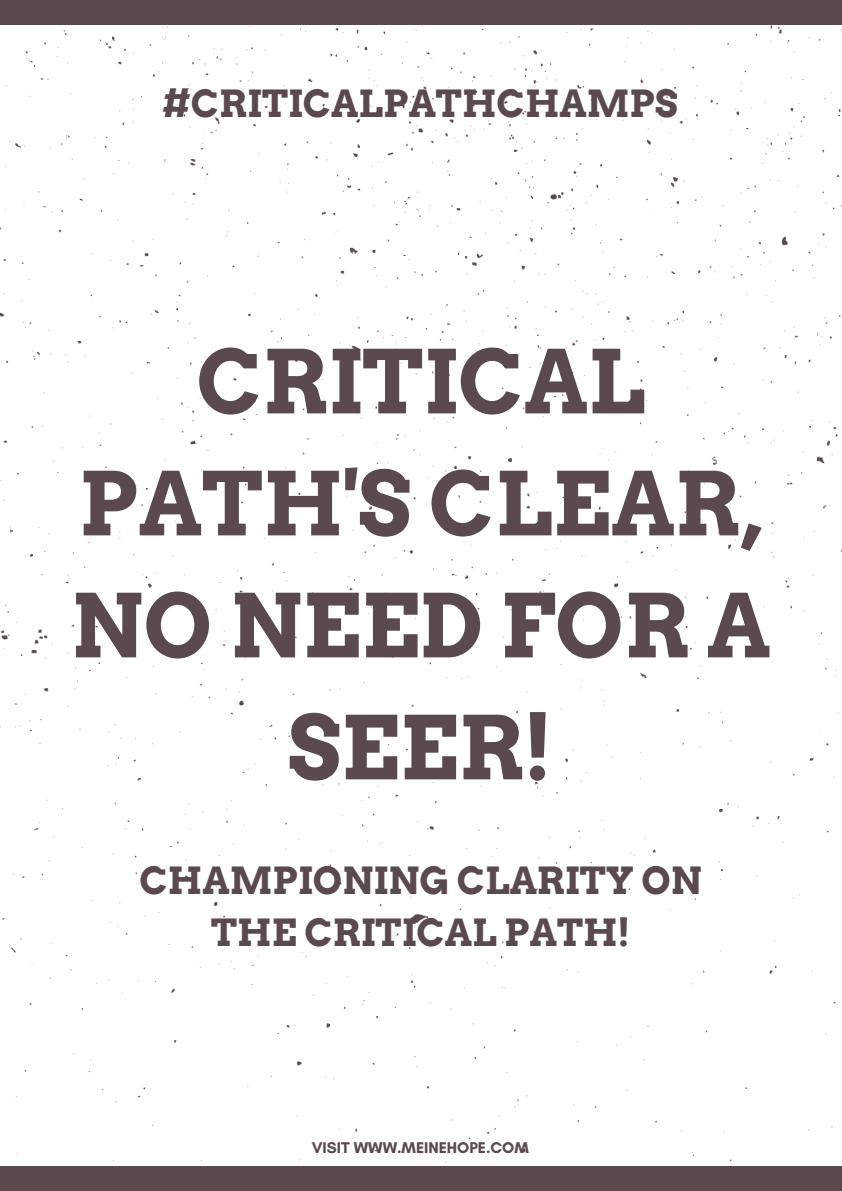
<style>
.page{position:relative;width:842px;height:1191px;background:#fff}
.page>*{position:absolute;margin:0;border:0;box-sizing:border-box;transform-origin:0 0}
.t1{font:700 87.3px/121.9px "Arvo";color:#5a494e;text-align:center}
.t2{font:700 37.4px/51.9px "Arvo";color:#5a494e;text-align:center}
.t3{font:700 15.8px "Glacial Indifference";color:#5a494e}
</style>
<div class="page">
<img style="left:0;top:24px;width:842px;height:1139px">
<div style="left:0;top:0;width:842px;height:24px;background:#5b494d"></div>
<div style="left:0;top:1166px;width:842px;height:24px;background:#5b494d"></div>
<p class="t2" style="left:163px;top:78px;width:517px">#CRITICALPATHCHAMPS</p>
<p class="t1" style="left:71px;top:321px;width:701px">CRITICAL<br>PATH'S CLEAR,<br>NO NEED FOR A<br>SEER!</p>
<p class="t2" style="left:140px;top:854px;width:564px">CHAMPIONING CLARITY ON<br>THE CRITICAL PATH!</p>
<p class="t3" style="left:312px;top:1137px;width:219px">VISIT WWW.MEINEHOPE.COM</p>
</div>
